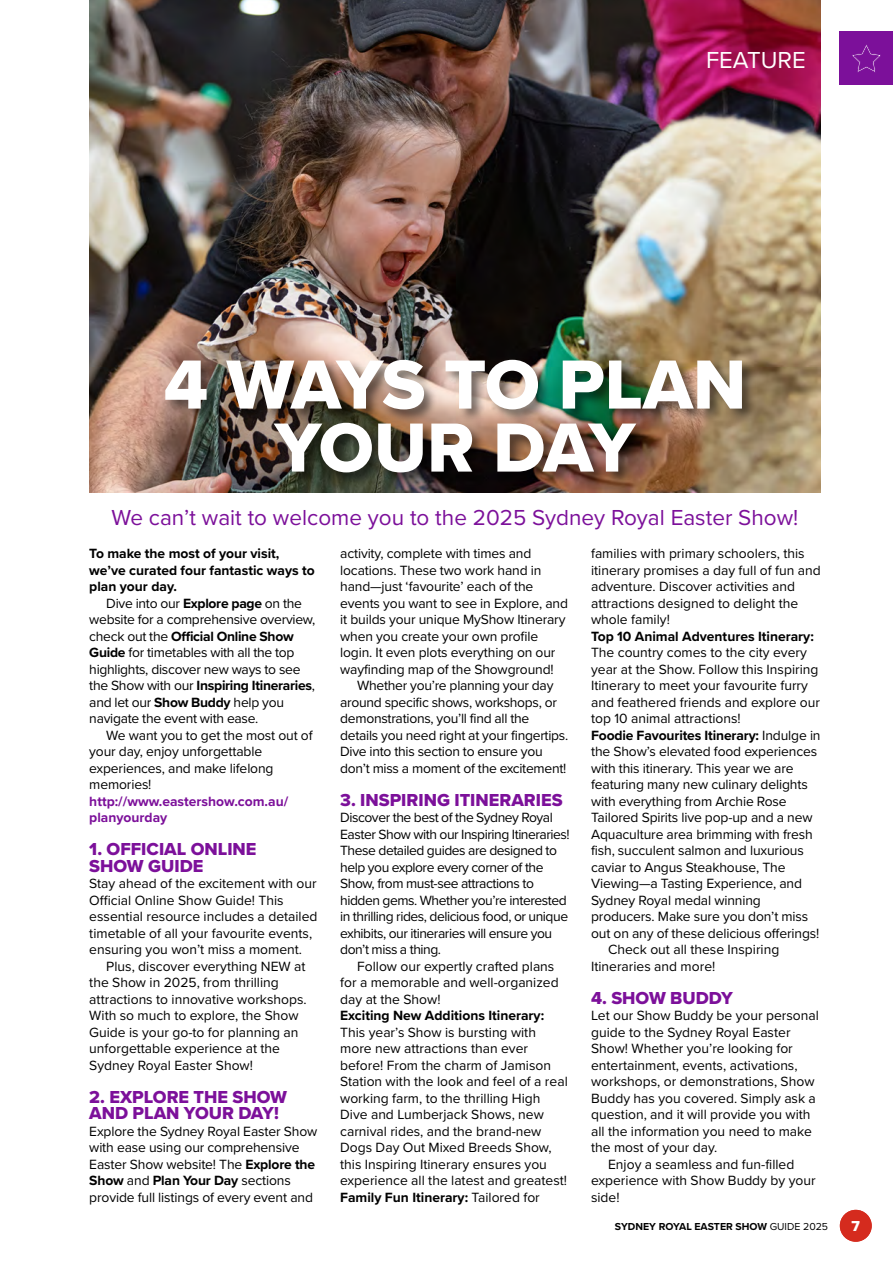
<style>
.page{position:relative;width:893px;height:1263px;background:#fff}
.page>*{position:absolute;margin:0;border:0;box-sizing:border-box;transform-origin:0 0}
.t1{font:72px/63px "Proxima Nova Extrabld";letter-spacing:-.02em;color:#fff;text-align:center}
.t2{font:24px "Proxima Nova";color:#fff}
.t3{font:22.5px "Proxima Nova";color:#7c109a}
.Body_text{font:18px/16.5px "Proxima Nova Extrabld";color:#7c109a}
.t4{font:15px "Proxima Nova Extrabld";color:#fff}
.Body_text-2{font:13.8px/16.5px "Proxima Nova";letter-spacing:-.01em;color:#000}
.Body_text-3{font:13.8px/16.5px "Proxima Nova";letter-spacing:-.035em;color:#000}
.Body_text-4{font:700 13.8px/16.5px "Proxima Nova";color:#000}
.Body_text-5{font:700 13.8px/16.5px "Proxima Nova";color:#7c109a}
.t5{font:700 10.5px "Proxima Nova";color:#000}
.s1{font-weight:700}
.s2{font-weight:400}
</style>
<div class="page">
<img style="left:89px;top:0;width:732px;height:492px">
<div style="left:840px;top:1210px;width:32px;height:32px;background:#d52b1e;border-radius:50%"></div>
<div style="left:840px;top:32px;width:53px;height:53px;background:#7c109a"></div>
<div style="left:163px;top:357px;width:593px;height:130px;background:#000;opacity:.5"></div>
<svg style="left:852px;top:44px;width:29px;height:28px"></svg>
<p class="t2" style="left:706px;top:42px;width:101px">FEATURE</p>
<p class="t1" style="left:164px;top:352px;width:584px">4 WAYS TO PLAN<br>YOUR DAY</p>
<p class="t3" style="left:112px;top:501px;width:688px">We can’t wait to welcome you to the 2025 Sydney Royal Easter Show!</p>
<p class="Body_text-4" style="left:89px;top:545px;width:227px">To make the most of your visit, we’ve curated four fantastic ways to plan your day.</p>
<p class="Body_text-2" style="left:89px;top:594px;width:228px;text-indent:17px">Dive into our <span class="s1">Explore page</span> on the website for a comprehensive overview, check out the <span class="s1">Official Online Show Guide</span> for timetables with all the top highlights, discover new ways to see the Show with our <span class="s1">Inspiring Itineraries</span>, and let our <span class="s1">Show Buddy</span> help you navigate the event with ease.</p>
<p class="Body_text-2" style="left:89px;top:726px;width:225px;text-indent:17px">We want you to get the most out of your day, enjoy unforgettable experiences, and make lifelong memories!</p>
<p class="Body_text-5" style="left:89px;top:793px;width:201px">http://www.eastershow.com.au/ planyourday</p>
<p class="Body_text" style="left:89px;top:841px;width:169px">1. OFFICIAL ONLINE<br>SHOW GUIDE</p>
<p class="Body_text-2" style="left:89px;top:875px;width:230px">Stay ahead of the excitement with our Official Online Show Guide! This essential resource includes a detailed timetable of all your favourite events, ensuring you won’t miss a moment.</p>
<p class="Body_text-2" style="left:89px;top:957px;width:219px;text-indent:17px">Plus, discover everything NEW at the Show in 2025, from thrilling attractions to innovative workshops.<br>With so much to explore, the Show<br>Guide is your go-to for planning an unforgettable experience at the<br>Sydney Royal Easter Show!</p>
<p class="Body_text" style="left:89px;top:1088px;width:199px">2. EXPLORE THE SHOW<br>AND PLAN YOUR DAY!</p>
<p class="Body_text-2" style="left:89px;top:1122px;width:230px">Explore the Sydney Royal Easter Show with ease using our comprehensive Easter Show website! The <span class="s1">Explore the Show</span> and <span class="s1">Plan Your Day</span> sections provide full listings of every event and</p>
<p class="Body_text-2" style="left:591px;top:545px;width:231px">families with primary schoolers, this itinerary promises a day full of fun and adventure. Discover activities and attractions designed to delight the whole family!</p>
<p class="Body_text-2" style="left:591px;top:627px;width:231px"><span class="s1">Top 10 Animal Adventures Itinerary:<br></span>The country comes to the city every year at the Show. Follow this Inspiring Itinerary to meet your favourite furry and feathered friends and explore our top 10 animal attractions!</p>
<p class="Body_text-2" style="left:591px;top:726px;width:231px"><span class="s1">Foodie Favourites Itinerary:</span> Indulge in the Show’s elevated food experiences with this itinerary. This year we are featuring many new culinary delights with everything from Archie Rose Tailored Spirits live pop-up and a new Aquaculture area brimming with fresh fish, succulent salmon and luxurious caviar to Angus Steakhouse, The Viewing—a Tasting Experience, and Sydney Royal medal winning producers. Make sure you don’t miss out on any of these delicious offerings!</p>
<p class="Body_text-2" style="left:591px;top:941px;width:190px;text-indent:17px">Check out all these Inspiring<br>Itineraries and more!</p>
<p class="Body_text" style="left:591px;top:989px;width:144px">4. SHOW BUDDY</p>
<p class="Body_text-2" style="left:591px;top:1007px;width:229px">Let our Show Buddy be your personal guide to the Sydney Royal Easter Show! Whether you’re looking for entertainment, events, activations, workshops, or demonstrations, Show Buddy has you covered. Simply ask a question, and it will provide you with all the information you need to make the most of your day.</p>
<p class="Body_text-2" style="left:591px;top:1155px;width:226px;text-indent:17px">Enjoy a seamless and fun-filled experience with Show Buddy by your side!</p>
<p class="Body_text-2" style="left:340px;top:545px;width:229px">activity, complete with times and locations. These two work hand in hand—just ‘favourite’ each of the events you want to see in Explore, and it builds your unique MyShow Itinerary when you create your own profile login. It even plots everything on our wayfinding map of the Showground!</p>
<p class="Body_text-2" style="left:340px;top:677px;width:230px;text-indent:17px">Whether you’re planning your day around specific shows, workshops, or demonstrations, you’ll find all the details you need right at your fingertips.<br>Dive into this section to ensure you don’t miss a moment of the excitement!</p>
<p class="Body_text" style="left:340px;top:791px;width:224px">3. INSPIRING ITINERARIES</p>
<p class="Body_text-3" style="left:340px;top:809px;width:231px">Discover the best of the Sydney Royal Easter Show with our Inspiring Itineraries!<br>These detailed guides are designed to help you explore every corner of the Show, from must-see attractions to hidden gems. Whether you’re interested in thrilling rides, delicious food, or unique exhibits, our itineraries will ensure you don’t miss a thing.</p>
<p class="Body_text-2" style="left:340px;top:957px;width:220px;text-indent:17px">Follow our expertly crafted plans for a memorable and well-organized day at the Show!</p>
<p class="Body_text-2" style="left:340px;top:1007px;width:229px"><span class="s1">Exciting New Additions Itinerary:<br></span>This year’s Show is bursting with more new attractions than ever before! From the charm of Jamison Station with the look and feel of a real working farm, to the thrilling High Dive and Lumberjack Shows, new carnival rides, and the brand-new Dogs Day Out Mixed Breeds Show, this Inspiring Itinerary ensures you experience all the latest and greatest!</p>
<p class="Body_text-4" style="left:340px;top:1189px;width:201px">Family Fun Itinerary: <span class="s2">Tailored for</span></p>
<p class="t5" style="left:615px;top:1218px;width:215px">SYDNEY ROYAL EASTER SHOW <span class="s2">GUIDE 2025</span></p>
<p class="t4" style="left:852px;top:1215px;width:10px">7</p>
</div>
